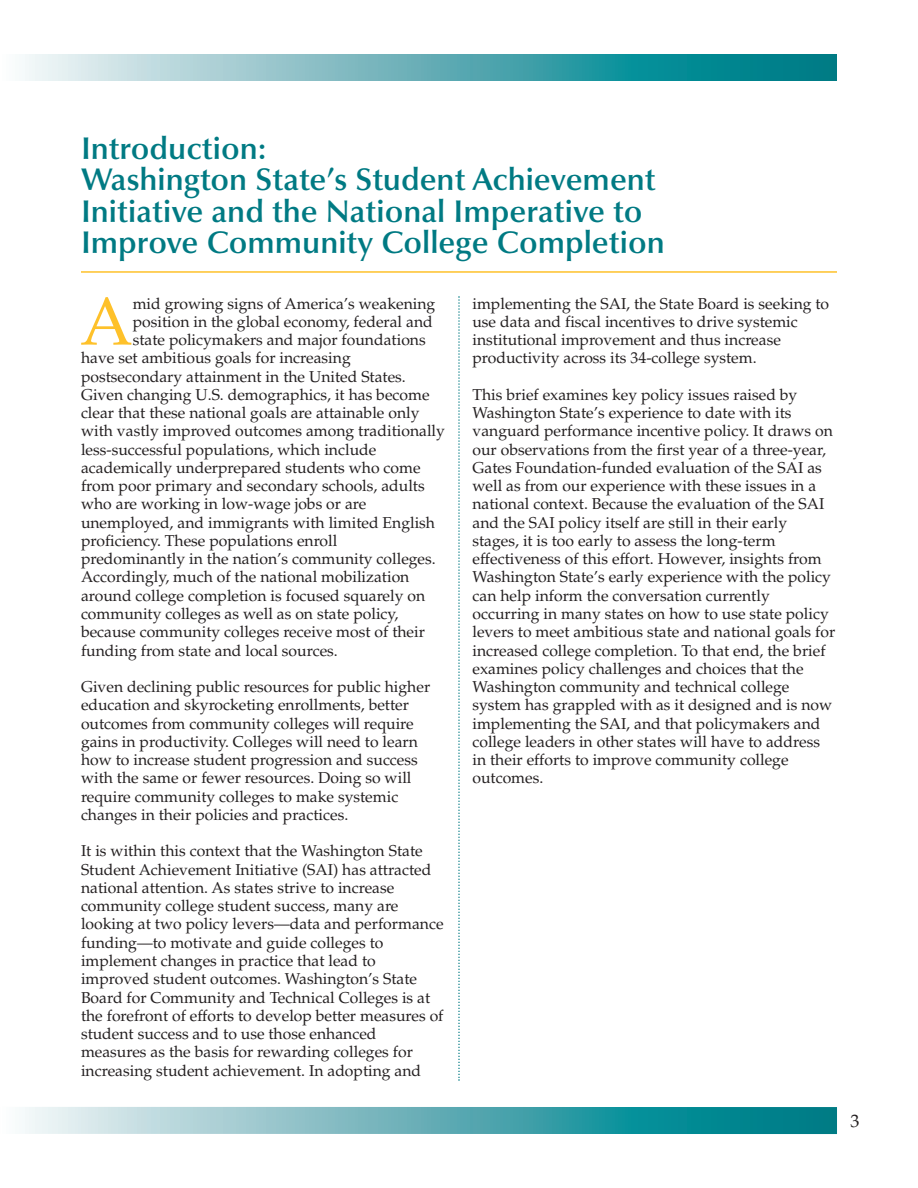
<style>
.page{position:relative;width:918px;height:1188px;background:#fff}
.page>*{position:absolute;margin:0;border:0;box-sizing:border-box;transform-origin:0 0}
.t1{font:67.8px "Palatino";color:#fec12a}
.t2{font:600 31.5px/31.5px "Optima";color:#007a83}
.t3{font:18px "Palatino";color:#231f20}
.t4{font:15.75px/18.3px "Palatino";color:#231f20}
</style>
<div class="page">
<svg style="left:25px;top:54px;width:812px;height:27px;background:#63b0b8"></svg>
<svg style="left:25px;top:1107px;width:812px;height:27px;background:#63b0b8"></svg>
<hr style="left:81px;top:271px;width:756px;height:2px;background:#fec12a">
<svg style="left:458px;top:296px;width:2px;height:785px"></svg>
<h2 class="t2" style="left:81px;top:135px;width:585px">Introduction:<br>Washington State’s Student Achievement Initiative and the National Imperative to Improve Community College Completion</h2>
<h1 class="t1" style="left:80px;top:295px;width:54px">A</h1>
<p class="t4" style="left:133px;top:296px;width:304px">mid growing signs of America’s weakening</p>
<p class="t4" style="left:133px;top:314px;width:302px">position in the global economy, federal and</p>
<p class="t4" style="left:133px;top:332px;width:295px">state policymakers and major foundations</p>
<p class="t4" style="left:81px;top:351px;width:271px">have set ambitious goals for increasing</p>
<p class="t4" style="left:81px;top:369px;width:326px">postsecondary attainment in the United States.</p>
<p class="t4" style="left:81px;top:387px;width:350px">Given changing U.S. demographics, it has become</p>
<p class="t4" style="left:81px;top:405px;width:340px">clear that these national goals are attainable only</p>
<p class="t4" style="left:81px;top:424px;width:365px">with vastly improved outcomes among traditionally</p>
<p class="t4" style="left:81px;top:442px;width:297px">less-successful populations, which include</p>
<p class="t4" style="left:81px;top:460px;width:341px">academically underprepared students who come</p>
<p class="t4" style="left:81px;top:478px;width:345px">from poor primary and secondary schools, adults</p>
<p class="t4" style="left:81px;top:497px;width:287px">who are working in low-wage jobs or are</p>
<p class="t4" style="left:81px;top:515px;width:356px">unemployed, and immigrants with limited English</p>
<p class="t4" style="left:81px;top:533px;width:258px">proficiency. These populations enroll</p>
<p class="t4" style="left:81px;top:552px;width:356px">predominantly in the nation’s community colleges.</p>
<p class="t4" style="left:81px;top:570px;width:330px">Accordingly, much of the national mobilization</p>
<p class="t4" style="left:81px;top:588px;width:346px">around college completion is focused squarely on</p>
<p class="t4" style="left:81px;top:606px;width:319px">community colleges as well as on state policy,</p>
<p class="t4" style="left:81px;top:625px;width:345px">because community colleges receive most of their</p>
<p class="t4" style="left:81px;top:643px;width:258px">funding from state and local sources.</p>
<p class="t4" style="left:81px;top:679px;width:351px">Given declining public resources for public higher education and skyrocketing enrollments, better outcomes from community colleges will require gains in productivity. Colleges will need to learn how to increase student progression and success with the same or fewer resources. Doing so will require community colleges to make systemic changes in their policies and practices.</p>
<p class="t4" style="left:81px;top:844px;width:364px">It is within this context that the Washington State Student Achievement Initiative (SAI) has attracted national attention. As states strive to increase community college student success, many are looking at two policy levers—data and performance funding—to motivate and guide colleges to implement changes in practice that lead to improved student outcomes. Washington’s State Board for Community and Technical Colleges is at the forefront of efforts to develop better measures of student success and to use those enhanced measures as the basis for rewarding colleges for increasing student achievement. In adopting and</p>
<p class="t4" style="left:472px;top:296px;width:358px">implementing the SAI, the State Board is seeking to use data and fiscal incentives to drive systemic institutional improvement and thus increase productivity across its 34-college system.</p>
<p class="t4" style="left:472px;top:387px;width:364px">This brief examines key policy issues raised by Washington State’s experience to date with its vanguard performance incentive policy. It draws on our observations from the first year of a three-year, Gates Foundation-funded evaluation of the SAI as well as from our experience with these issues in a national context. Because the evaluation of the SAI and the SAI policy itself are still in their early stages, it is too early to assess the long-term effectiveness of this effort. However, insights from Washington State’s early experience with the policy can help inform the conversation currently occurring in many states on how to use state policy levers to meet ambitious state and national goals for increased college completion. To that end, the brief examines policy challenges and choices that the Washington community and technical college system has grappled with as it designed and is now implementing the SAI, and that policymakers and college leaders in other states will have to address in their efforts to improve community college outcomes.</p>
<p class="t3" style="left:850px;top:1114px;width:10px">3</p>
</div>
